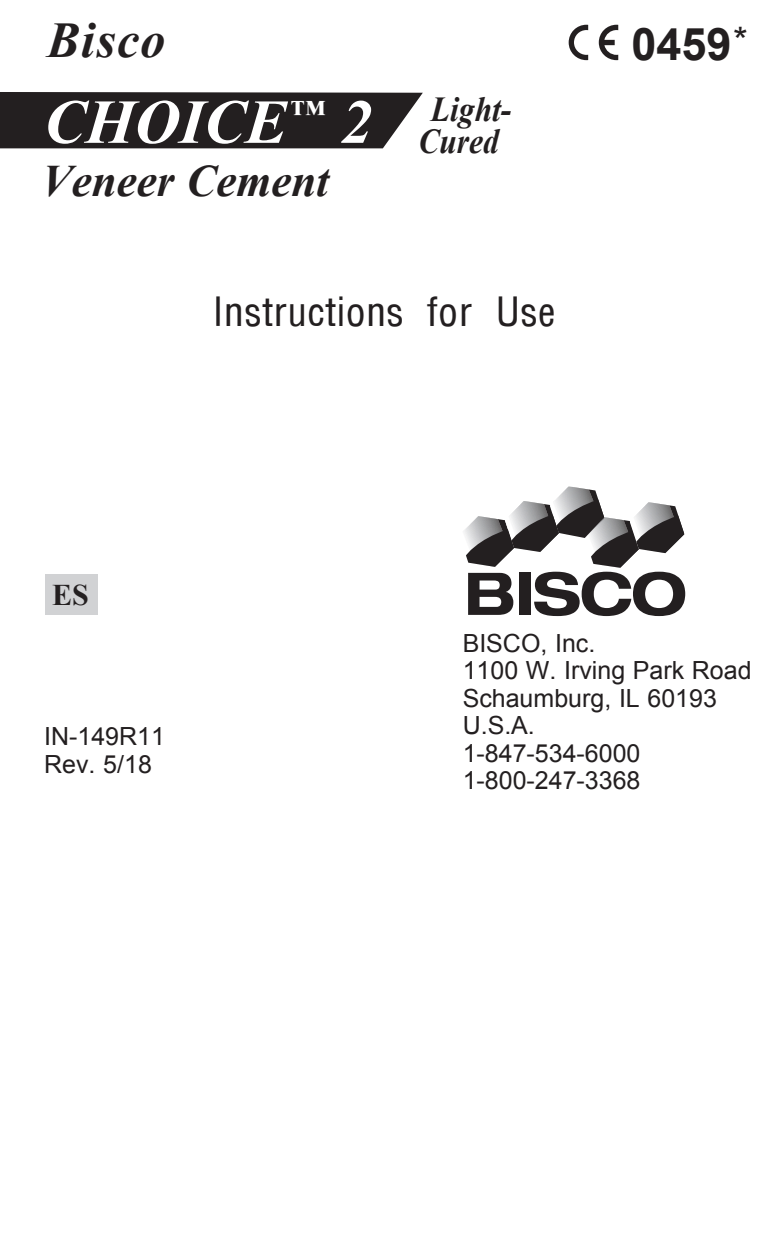
<style>
.page{position:relative;width:765px;height:1260px;background:#fff}
.page>*{position:absolute;margin:0;border:0;box-sizing:border-box;transform-origin:0 0}
.t1{font:italic 700 62.5px "Times New Roman";color:#fff}
.t2{font:italic 700 50px "Times New Roman";letter-spacing:.025em;color:#231f20}
.t3{font:100 condensed 45px "Helvetica";color:#231f20}
.t4{font:italic 700 45px "Times New Roman";color:#231f20}
.t5{font:700 45px "Arial";color:#231f20}
.t6{font:38px "Arial";color:#231f20}
.t7{font:italic 700 35px "Times New Roman";color:#231f20;scale:.9 1}
.t8{font:italic 700 33.5px "Times New Roman";color:#fff}
.t9{font:700 30px "Times New Roman";color:#231f20}
.t10{font:25px "Arial";color:#231f20}
</style>
<div class="page">
<div style="left:0;top:92px;width:423px;height:56px;background:#231f20"></div>
<svg style="left:464px;top:486px;width:221px;height:130px"></svg>
<svg style="left:569px;top:25px;width:19px;height:35px"></svg>
<svg style="left:599px;top:25px;width:19px;height:35px"></svg>
<div style="left:45px;top:574px;width:53px;height:41px;background:#d1d2d4"></div>
<p class="t2" style="left:47px;top:5px;width:120px">Bisco</p>
<p class="t1" style="left:44px;top:78px;width:329px">CHOICE 2</p>
<p class="t8" style="left:291px;top:89px;width:35px">™</p>
<p class="t4" style="left:42px;top:149px;width:289px">Veneer Cement</p>
<p class="t7" style="left:431px;top:84px;width:91px">Light-</p>
<p class="t7" style="left:418px;top:117px;width:91px">Cured</p>
<p class="t3" style="left:213px;top:294px;width:344px">Instructions for Use</p>
<p class="t6" style="left:733px;top:16px;width:16px">*</p>
<p class="t5" style="left:632px;top:14px;width:102px">0459</p>
<p class="t9" style="left:52px;top:574px;width:38px">ES</p>
<p class="t10" style="left:44px;top:720px;width:122px">IN-149R11</p>
<p class="t10" style="left:44px;top:748px;width:109px">Rev. 5/18</p>
<p class="t10" style="left:463px;top:627px;width:134px">BISCO, Inc.</p>
<p class="t10" style="left:463px;top:654px;width:291px">1100 W. Irving Park Road</p>
<p class="t10" style="left:463px;top:682px;width:256px">Schaumburg, IL 60193</p>
<p class="t10" style="left:463px;top:709px;width:74px">U.S.A.</p>
<p class="t10" style="left:463px;top:737px;width:179px">1-847-534-6000</p>
<p class="t10" style="left:463px;top:764px;width:179px">1-800-247-3368</p>
</div>
